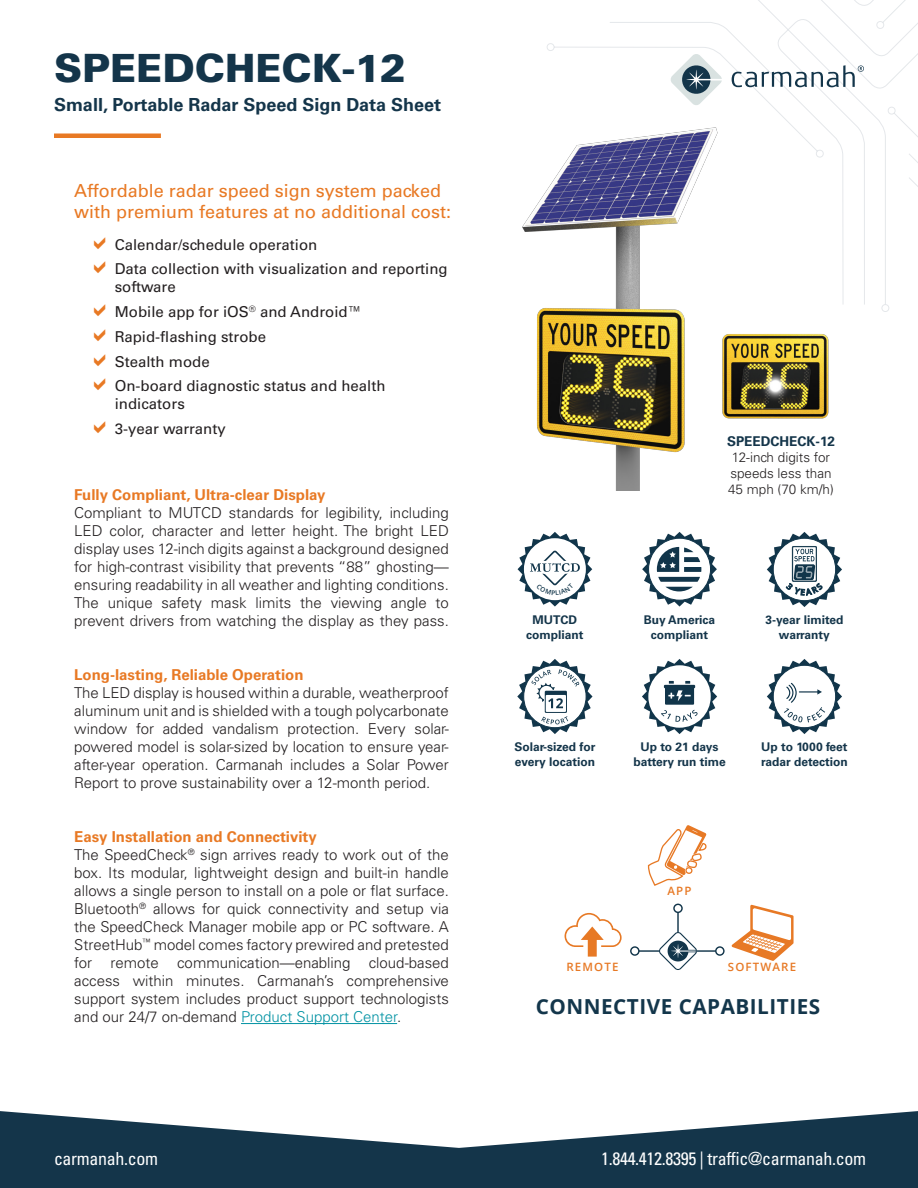
<style>
.page{position:relative;width:918px;height:1188px;background:#fff}
.page>*{position:absolute;margin:0;border:0;box-sizing:border-box;transform-origin:0 0}
.Spec_sheet_title{font:900 39px "Univers LT Std";color:#14354a}
.t1{font:700 20.7px "Open Sans";letter-spacing:.025em;color:#13364b}
.Value_differentiator{font:18px/21.6px "Univers LT Std";color:#e87924}
.t2{font:condensed 18px "Univers LT Std";letter-spacing:-.02em;color:#fff}
.Spec_sheet_subtitle{font:700 18px "Univers LT Std";color:#14354a}
.Problem-oriented_fea{font:300 15px/18px "Univers LT Std";color:#231f20;text-align:justify}
.t3{font:15px/18px "Univers LT Std";color:#231f20}
.Problem-oriented_fea-2{font:700 15px "Univers LT Std";color:#e87924}
.t4{font:300 13.5px/16.2px "Univers LT Std";color:#231f20}
.t5{font:700 13.5px "Univers LT Std";color:#14354a}
.Problem-oriented_fea-3{font:700 12px/15px "Univers LT Std";color:#14354a;text-align:center}
.t6{font:600 11.55px "Open Sans";letter-spacing:.1em;color:#e77925}
.s1{color:#0092a3}
</style>
<div class="page">
<svg style="left:547px;top:0;width:371px;height:312px"></svg>
<svg style="left:671px;top:54px;width:51px;height:42px"></svg>
<svg style="left:732px;top:65px;width:132px;height:22px"></svg>
<svg style="left:0;top:1111px;width:918px;height:77px;fill:#14354a"></svg>
<img style="left:759px;top:290px;width:72px;height:129px">
<img style="left:522px;top:96px;width:237px;height:395px">
<hr style="left:54px;top:134px;width:107px;height:4px;background:#e87924">
<hr style="left:241px;top:1023px;width:156px;height:1px;background:#0092a3">
<svg style="left:767px;top:532px;width:75px;height:75px"></svg>
<svg style="left:642px;top:532px;width:75px;height:75px"></svg>
<svg style="left:767px;top:659px;width:75px;height:75px"></svg>
<svg style="left:565px;top:913px;width:57px;height:44px"></svg>
<svg style="left:731px;top:905px;width:63px;height:56px"></svg>
<svg style="left:647px;top:825px;width:60px;height:61px"></svg>
<svg style="left:659px;top:932px;width:38px;height:38px"></svg>
<div style="left:630px;top:946px;width:10px;height:10px;border:1px solid #13364b;border-radius:50%"></div>
<hr style="left:639px;top:950px;width:20px;height:2px;background:#13364b">
<div style="left:715px;top:946px;width:10px;height:10px;border:1px solid #13364b;border-radius:50%"></div>
<hr style="left:696px;top:950px;width:20px;height:2px;background:#13364b">
<div style="left:673px;top:904px;width:10px;height:9px;border:1px solid #13364b;border-radius:50%"></div>
<hr style="left:677px;top:912px;width:2px;height:21px;background:#13364b">
<svg style="left:517px;top:659px;width:76px;height:75px"></svg>
<svg style="left:642px;top:659px;width:75px;height:75px"></svg>
<svg style="left:518px;top:532px;width:74px;height:75px"></svg>
<p class="Spec_sheet_title" style="left:54px;top:44px;width:354px">SPEEDCHECK-12</p>
<p class="Spec_sheet_subtitle" style="left:54px;top:94px;width:389px">Small, Portable Radar Speed Sign Data Sheet</p>
<p class="Value_differentiator" style="left:74px;top:180px;width:379px">Affordable radar speed sign system packed with premium features at no additional cost:</p>
<p class="t3" style="left:115px;top:236px;width:204px">Calendar/schedule operation</p>
<p class="t3" style="left:115px;top:260px;width:334px">Data collection with visualization and reporting software</p>
<p class="t3" style="left:115px;top:303px;width:249px">Mobile app for iOS<sup>®</sup> and Android™</p>
<p class="t3" style="left:115px;top:328px;width:153px">Rapid-flashing strobe</p>
<p class="t3" style="left:115px;top:353px;width:97px">Stealth mode</p>
<p class="t3" style="left:115px;top:377px;width:272px">On-board diagnostic status and health indicators</p>
<p class="t3" style="left:115px;top:420px;width:113px">3-year warranty</p>
<p class="Problem-oriented_fea-2" style="left:74px;top:486px;width:253px">Fully Compliant, Ultra-clear Display</p>
<p class="Problem-oriented_fea" style="left:74px;top:504px;width:376px">Compliant to MUTCD standards for legibility, including LED color, character and letter height. The bright LED display uses 12-inch digits against a background designed for high-contrast visibility that prevents “88” ghosting— ensuring readability in all weather and lighting conditions.<br>The unique safety mask limits the viewing angle to prevent drivers from watching the display as they pass.</p>
<p class="Problem-oriented_fea-2" style="left:74px;top:666px;width:231px">Long-lasting, Reliable Operation</p>
<p class="Problem-oriented_fea" style="left:74px;top:684px;width:376px">The LED display is housed within a durable, weatherproof aluminum unit and is shielded with a tough polycarbonate window for added vandalism protection. Every solar&shy;powered model is solar-sized by location to ensure year&shy;after-year operation. Carmanah includes a Solar Power Report to prove sustainability over a 12-month period.</p>
<p class="Problem-oriented_fea-2" style="left:74px;top:828px;width:244px">Easy Installation and Connectivity</p>
<p class="Problem-oriented_fea" style="left:74px;top:846px;width:376px">The SpeedCheck<sup>®</sup> sign arrives ready to work out of the box. Its modular, lightweight design and built-in handle allows a single person to install on a pole or flat surface.<br>Bluetooth<sup>®</sup> allows for quick connectivity and setup via the SpeedCheck Manager mobile app or PC software. A StreetHub<sup>™</sup> model comes factory prewired and pretested for remote communication—enabling cloud-based access within minutes. Carmanah’s comprehensive support system includes product support technologists and our 24/7 on-demand <span class="s1">Product Support Center</span>.</p>
<p class="t5" style="left:727px;top:433px;width:110px">SPEEDCHECK-12</p>
<p class="t4" style="left:728px;top:449px;width:107px">12-inch digits for speeds less than<br>45 mph (70 km/h)</p>
<p class="Problem-oriented_fea-3" style="left:526px;top:612px;width:59px">MUTCD compliant</p>
<p class="Problem-oriented_fea-3" style="left:765px;top:612px;width:80px">3-year limited warranty</p>
<p class="Problem-oriented_fea-3" style="left:644px;top:612px;width:73px">Buy America compliant</p>
<p class="Problem-oriented_fea-3" style="left:514px;top:739px;width:82px;text-align:left">Solar-sized for every location</p>
<p class="Problem-oriented_fea-3" style="left:633px;top:739px;width:94px">Up to 21 days battery run time</p>
<p class="Problem-oriented_fea-3" style="left:761px;top:739px;width:88px;text-align:left">Up to 1000 feet radar detection</p>
<p class="t6" style="left:667px;top:882px;width:26px">APP</p>
<p class="t6" style="left:566px;top:959px;width:54px">REMOTE</p>
<p class="t6" style="left:728px;top:959px;width:70px">SOFTWARE</p>
<p class="t1" style="left:536px;top:992px;width:286px">CONNECTIVE CAPABILITIES</p>
<p class="t2" style="left:54px;top:1147px;width:106px">carmanah.com</p>
<p class="t2" style="left:601px;top:1147px;width:266px">1.844.412.8395 | traffic@carmanah.com</p>
</div>
